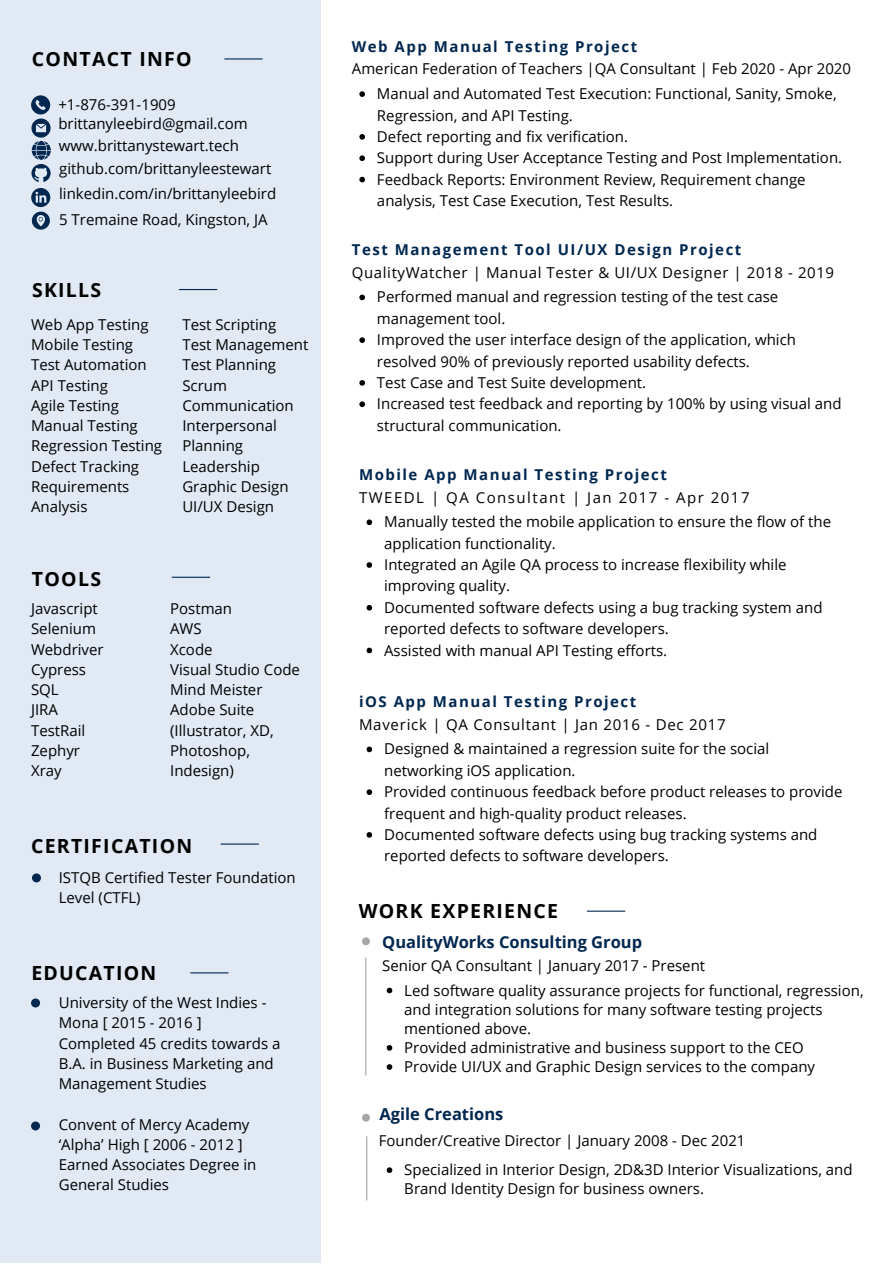
<style>
.page{position:relative;width:893px;height:1264px;background:#fff}
.page>*{position:absolute;margin:0;border:0;box-sizing:border-box;transform-origin:0 0}
.t1{font:700 19.5px "Open Sans";letter-spacing:.065em;color:#000}
.t2{font:700 16.5px "Open Sans";color:#002750}
.t3{font:15px/20.2px "Open Sans";color:#000}
.t4{font:700 15px "Open Sans";letter-spacing:.1em;color:#002750}
</style>
<div class="page">
<div style="left:0;top:0;width:321px;height:1262px;background:#e1e9f4"></div>
<svg style="left:359px;top:294px;width:6px;height:6px"></svg>
<svg style="left:359px;top:337px;width:6px;height:6px"></svg>
<svg style="left:359px;top:380px;width:6px;height:6px"></svg>
<svg style="left:359px;top:401px;width:6px;height:6px"></svg>
<svg style="left:359px;top:91px;width:6px;height:6px"></svg>
<svg style="left:359px;top:134px;width:6px;height:6px"></svg>
<svg style="left:359px;top:155px;width:6px;height:6px"></svg>
<svg style="left:359px;top:177px;width:6px;height:5px"></svg>
<svg style="left:366px;top:519px;width:6px;height:6px"></svg>
<svg style="left:366px;top:562px;width:6px;height:6px"></svg>
<svg style="left:366px;top:605px;width:6px;height:5px"></svg>
<svg style="left:366px;top:647px;width:6px;height:6px"></svg>
<svg style="left:366px;top:746px;width:6px;height:6px"></svg>
<svg style="left:366px;top:789px;width:6px;height:6px"></svg>
<svg style="left:366px;top:832px;width:6px;height:5px"></svg>
<hr style="left:179px;top:289px;width:38px;height:1px;background:#002750">
<hr style="left:224px;top:58px;width:38px;height:1px;background:#002750">
<hr style="left:172px;top:576px;width:38px;height:2px;background:#002750">
<svg style="left:31px;top:188px;width:19px;height:42px"></svg>
<svg style="left:31px;top:95px;width:20px;height:87px"></svg>
<hr style="left:220px;top:843px;width:39px;height:1px;background:#002750">
<div style="left:32px;top:873px;width:9px;height:9px;background:#002750;border-radius:50%"></div>
<hr style="left:190px;top:972px;width:38px;height:1px;background:#002750">
<div style="left:31px;top:998px;width:9px;height:9px;background:#002750;border-radius:50%"></div>
<div style="left:31px;top:1121px;width:9px;height:9px;background:#002750;border-radius:50%"></div>
<hr style="left:587px;top:910px;width:38px;height:1px;background:#002750">
<div style="left:362px;top:937px;width:8px;height:8px;background:#a6a6a6;border-radius:50%"></div>
<svg style="left:386px;top:987px;width:6px;height:6px"></svg>
<svg style="left:386px;top:1045px;width:6px;height:5px"></svg>
<svg style="left:386px;top:1064px;width:6px;height:5px"></svg>
<hr style="left:365px;top:957px;width:1px;height:118px;background:#a6a6a6">
<div style="left:362px;top:1113px;width:8px;height:8px;background:#a6a6a6;border-radius:50%"></div>
<svg style="left:386px;top:1167px;width:6px;height:5px"></svg>
<hr style="left:366px;top:1136px;width:1px;height:64px;background:#a6a6a6">
<h1 class="t1" style="left:32px;top:45px;width:161px">CONTACT INFO</h1>
<p class="t3" style="left:58px;top:94px;width:191px;line-height:18.9px">+1-876-391-1909 brittanyleebird@gmail.com</p>
<p class="t3" style="left:59px;top:134px;width:219px;line-height:23.5px">www.brittanystewart.tech github.com/brittanyleestewart linkedin.com/in/brittanyleebird</p>
<p class="t3" style="left:59px;top:209px;width:210px">5 Tremaine Road, Kingston, JA</p>
<h1 class="t1" style="left:32px;top:276px;width:71px">SKILLS</h1>
<p class="t3" style="left:31px;top:314px;width:132px">Web App Testing<br>Mobile Testing<br>Test Automation<br>API Testing<br>Agile Testing<br>Manual Testing<br>Regression Testing<br>Defect Tracking<br>Requirements<br>Analysis</p>
<p class="t3" style="left:182px;top:314px;width:127px">Test Scripting<br>Test Management<br>Test Planning<br>Scrum<br>Communication<br>Interpersonal<br>Planning<br>Leadership<br>Graphic Design<br>UI/UX Design</p>
<h1 class="t1" style="left:32px;top:565px;width:71px">TOOLS</h1>
<p class="t3" style="left:31px;top:598px;width:74px">Javascript<br>Selenium<br>Webdriver<br>Cypress<br>SQL<br>JIRA<br>TestRail<br>Zephyr<br>Xray</p>
<p class="t3" style="left:170px;top:598px;width:131px">Postman<br>AWS<br>Xcode<br>Visual Studio Code<br>Mind Meister<br>Adobe Suite (Illustrator, XD,<br>Photoshop,<br>Indesign)</p>
<h1 class="t1" style="left:31px;top:831px;width:163px">CERTIFICATION</h1>
<p class="t3" style="left:59px;top:867px;width:238px">ISTQB Certified Tester Foundation<br>Level (CTFL)</p>
<h1 class="t1" style="left:31px;top:959px;width:127px">EDUCATION</h1>
<p class="t3" style="left:59px;top:992px;width:223px">University of the West Indies -<br>Mona [ 2015 - 2016 ]<br>Completed 45 credits towards a<br>B.A. in Business Marketing and<br>Management Studies</p>
<p class="t3" style="left:59px;top:1113px;width:199px">Convent of Mercy Academy ‘Alpha’ High [ 2006 - 2012 ]<br>Earned Associates Degree in<br>General Studies</p>
<p class="t4" style="left:352px;top:36px;width:287px">Web App Manual Testing Project</p>
<p class="t3" style="left:377px;top:56px;width:475px;line-height:24.8px;text-indent:-25px">American Federation of Teachers |QA Consultant | Feb 2020 - Apr 2020<br>Manual and Automated Test Execution: Functional, Sanity, Smoke,</p>
<p class="t3" style="left:377px;top:104px;width:466px;line-height:21.3px">Regression, and API Testing.<br>Defect reporting and fix verification.<br>Support during User Acceptance Testing and Post Implementation.<br>Feedback Reports: Environment Review, Requirement change analysis, Test Case Execution, Test Results.</p>
<p class="t4" style="left:352px;top:239px;width:391px">Test Management Tool UI/UX Design Project</p>
<p class="t3" style="left:377px;top:259px;width:458px;line-height:24.8px;text-indent:-25px">QualityWatcher | Manual Tester &amp; UI/UX Designer | 2018 - 2019<br>Performed manual and regression testing of the test case</p>
<p class="t3" style="left:377px;top:307px;width:466px;line-height:21.3px">management tool.<br>Improved the user interface design of the application, which resolved 90% of previously reported usability defects.<br>Test Case and Test Suite development.<br>Increased test feedback and reporting by 100% by using visual and structural communication.</p>
<p class="t4" style="left:359px;top:464px;width:309px">Mobile App Manual Testing Project</p>
<p class="t3" style="left:384px;top:484px;width:448px;line-height:24.8px;text-indent:-25px">TWEEDL | QA Consultant | Jan 2017 - Apr 2017<br>Manually tested the mobile application to ensure the flow of the</p>
<p class="t3" style="left:384px;top:532px;width:440px;line-height:21.3px">application functionality.<br>Integrated an Agile QA process to increase flexibility while improving quality.<br>Documented software defects using a bug tracking system and reported defects to software developers.<br>Assisted with manual API Testing efforts.</p>
<p class="t4" style="left:359px;top:691px;width:279px">iOS App Manual Testing Project</p>
<p class="t3" style="left:384px;top:711px;width:386px;line-height:24.8px;text-indent:-25px">Maverick | QA Consultant | Jan 2016 - Dec 2017<br>Designed &amp; maintained a regression suite for the social</p>
<p class="t3" style="left:384px;top:759px;width:459px;line-height:21.3px">networking iOS application.<br>Provided continuous feedback before product releases to provide frequent and high-quality product releases.<br>Documented software defects using bug tracking systems and reported defects to software developers.</p>
<h1 class="t1" style="left:358px;top:897px;width:201px">WORK EXPERIENCE</h1>
<p class="t2" style="left:382px;top:929px;width:261px">QualityWorks Consulting Group</p>
<p class="t3" style="left:404px;top:953px;width:461px;line-height:24.3px;text-indent:-22px">Senior QA Consultant | January 2017 - Present<br>Led software quality assurance projects for functional, regression,</p>
<p class="t3" style="left:404px;top:999px;width:420px;line-height:19px">and integration solutions for many software testing projects mentioned above.<br>Provided administrative and business support to the CEO Provide UI/UX and Graphic Design services to the company</p>
<p class="t2" style="left:379px;top:1102px;width:125px">Agile Creations</p>
<p class="t3" style="left:404px;top:1159px;width:450px;line-height:19px">Specialized in Interior Design, 2D&amp;3D Interior Visualizations, and<br>Brand Identity Design for business owners.</p>
<p class="t3" style="left:379px;top:1129px;width:368px">Founder/Creative Director | January 2008 - Dec 2021</p>
</div>
